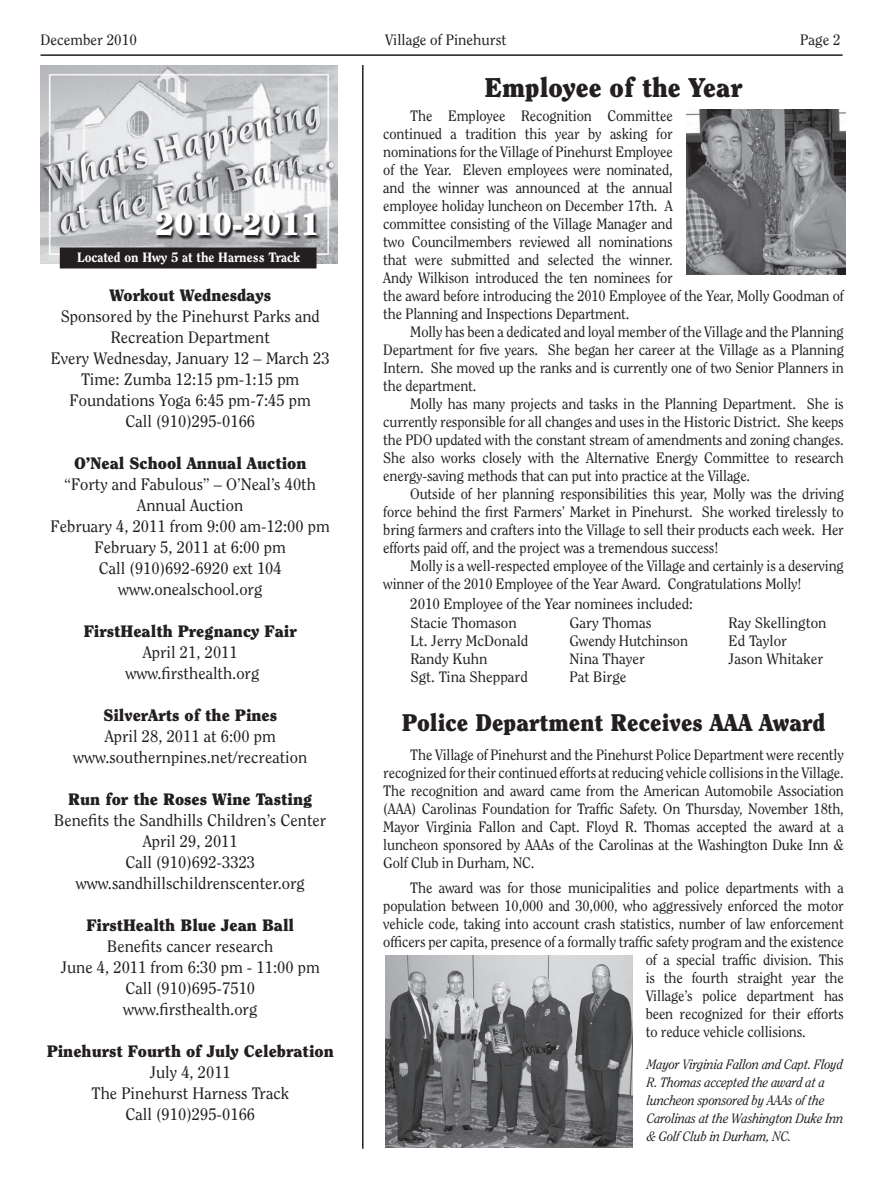
<style>
.page{position:relative;width:885px;height:1188px;background:#fff}
.page>*{position:absolute;margin:0;border:0;box-sizing:border-box;transform-origin:0 0}
.t1{font:900 31.5px "Clearface";color:#fff}
.Body_copy{font:900 27px "Clearface";color:#231f20;scale:.96 1}
.Body_copy-2{font:900 24px "Clearface";color:#231f20;scale:.96 1}
.t2{font:16.5px/21px "Clearface";color:#231f20;text-align:center}
.t3{font:900 16.5px "Clearface";color:#231f20}
.Body_copy-3{font:15px/18px "Clearface";letter-spacing:-.01em;color:#231f20;text-align:justify;scale:.96 1}
.Body_copy-4{font:15px "Clearface";letter-spacing:-.01em;color:#231f20}
.Body_copy-5{font:italic 13.5px/18px "Clearface";letter-spacing:-.01em;color:#231f20;scale:.93 1}
.t4{font:800 13.5px "Clearface";color:#fff}
</style>
<div class="page">
<hr style="left:362px;top:65px;width:1px;height:1084px;background:#231f20">
<img style="left:40px;top:65px;width:297px;height:198px">
<div style="left:61px;top:248px;width:255px;height:20px;background:#231f20"></div>
<hr style="left:40px;top:54px;width:802px;height:2px;background:#231f20">
<svg style="left:156px;top:213px;width:165px;height:27px;background:#7d7c7e"></svg>
<img style="left:385px;top:956px;width:247px;height:192px">
<img style="left:686px;top:110px;width:159px;height:164px">
<p class="Body_copy-4" style="left:40px;top:31px;width:98px">December 2010</p>
<p class="Body_copy-4" style="left:385px;top:31px;width:123px">Village of Pinehurst</p>
<p class="Body_copy-4" style="left:800px;top:31px;width:42px">Page 2</p>
<p class="t1" style="left:155px;top:204px;width:166px">2010-2011</p>
<p class="t4" style="left:77px;top:249px;width:224px">Located on Hwy 5 at the Harness Track</p>
<p class="t3" style="left:109px;top:285px;width:163px">Workout Wednesdays</p>
<p class="t2" style="left:61px;top:306px;width:260px">Sponsored by the Pinehurst Parks and<br>Recreation Department</p>
<p class="t2" style="left:51px;top:348px;width:280px">Every Wednesday, January 12 – March 23</p>
<p class="t2" style="left:70px;top:369px;width:243px">Time: Zumba 12:15 pm-1:15 pm<br>Foundations Yoga 6:45 pm-7:45 pm</p>
<p class="t2" style="left:125px;top:411px;width:131px">Call (910)295-0166</p>
<p class="t3" style="left:74px;top:453px;width:234px">O’Neal School Annual Auction</p>
<p class="t2" style="left:65px;top:474px;width:253px">“Forty and Fabulous” – O’Neal’s 40th<br>Annual Auction</p>
<p class="t2" style="left:51px;top:516px;width:281px">February 4, 2011 from 9:00 am-12:00 pm</p>
<p class="t2" style="left:95px;top:537px;width:193px">February 5, 2011 at 6:00 pm</p>
<p class="t2" style="left:99px;top:558px;width:184px">Call (910)692-6920 ext 104</p>
<p class="t2" style="left:118px;top:579px;width:145px">www.onealschool.org</p>
<p class="t3" style="left:84px;top:621px;width:214px">FirstHealth Pregnancy Fair</p>
<p class="t2" style="left:143px;top:642px;width:96px">April 21, 2011</p>
<p class="t2" style="left:125px;top:663px;width:135px">www.firsthealth.org</p>
<p class="t3" style="left:103px;top:705px;width:175px">SilverArts of the Pines</p>
<p class="t2" style="left:105px;top:726px;width:172px">April 28, 2011 at 6:00 pm</p>
<p class="t2" style="left:73px;top:747px;width:235px">www.southernpines.net/recreation</p>
<p class="t3" style="left:68px;top:789px;width:245px">Run for the Roses Wine Tasting</p>
<p class="t2" style="left:54px;top:810px;width:273px">Benefits the Sandhills Children’s Center</p>
<p class="t2" style="left:143px;top:831px;width:96px">April 29, 2011</p>
<p class="t2" style="left:125px;top:852px;width:131px">Call (910)692-3323</p>
<p class="t2" style="left:76px;top:873px;width:230px">www.sandhillschildrenscenter.org</p>
<p class="t3" style="left:86px;top:915px;width:209px">FirstHealth Blue Jean Ball</p>
<p class="t2" style="left:107px;top:936px;width:167px">Benefits cancer research</p>
<p class="t2" style="left:61px;top:957px;width:260px">June 4, 2011 from 6:30 pm - 11:00 pm</p>
<p class="t2" style="left:125px;top:978px;width:131px">Call (910)695-7510</p>
<p class="t2" style="left:123px;top:999px;width:135px">www.firsthealth.org</p>
<p class="t3" style="left:47px;top:1041px;width:288px">Pinehurst Fourth of July Celebration</p>
<p class="t2" style="left:150px;top:1062px;width:83px">July 4, 2011</p>
<p class="t2" style="left:91px;top:1083px;width:199px">The Pinehurst Harness Track</p>
<p class="t2" style="left:125px;top:1104px;width:131px">Call (910)295-0166</p>
<p class="Body_copy" style="left:485px;top:70px;width:269px">Employee of the Year</p>
<p class="Body_copy-3" style="left:383px;top:107px;width:481px;text-align:left;text-indent:27px">The Employee Recognition Committee<br>continued a tradition this year by asking for<br>nominations for the Village of Pinehurst Employee<br>of the Year. Eleven employees were nominated,<br>and the winner was announced at the annual<br>employee holiday luncheon on December 17th. A<br>committee consisting of the Village Manager and<br>two Councilmembers reviewed all nominations<br>that were submitted and selected the winner.<br>Andy Wilkison introduced the ten nominees for<br>the award before introducing the 2010 Employee of the Year, Molly Goodman of the Planning and Inspections Department.</p>
<p class="Body_copy-3" style="left:383px;top:323px;width:481px;text-indent:27px">Molly has been a dedicated and loyal member of the Village and the Planning Department for five years. She began her career at the Village as a Planning Intern. She moved up the ranks and is currently one of two Senior Planners in the department.</p>
<p class="Body_copy-3" style="left:383px;top:395px;width:481px;text-indent:27px">Molly has many projects and tasks in the Planning Department. She is currently responsible for all changes and uses in the Historic District. She keeps the PDO updated with the constant stream of amendments and zoning changes.<br>She also works closely with the Alternative Energy Committee to research energy-saving methods that can put into practice at the Village.</p>
<p class="Body_copy-3" style="left:383px;top:485px;width:481px;text-indent:27px">Outside of her planning responsibilities this year, Molly was the driving force behind the first Farmers’ Market in Pinehurst. She worked tirelessly to bring farmers and crafters into the Village to sell their products each week. Her efforts paid off, and the project was a tremendous success!</p>
<p class="Body_copy-3" style="left:383px;top:557px;width:481px;text-indent:27px">Molly is a well-respected employee of the Village and certainly is a deserving winner of the 2010 Employee of the Year Award. Congratulations Molly!</p>
<p class="Body_copy-4" style="left:410px;top:595px;width:284px">2010 Employee of the Year nominees included:</p>
<p class="Body_copy-4" style="left:410px;top:614px;width:108px">Stacie Thomason</p>
<p class="Body_copy-4" style="left:410px;top:632px;width:119px">Lt. Jerry McDonald</p>
<p class="Body_copy-4" style="left:410px;top:650px;width:79px">Randy Kuhn</p>
<p class="Body_copy-4" style="left:410px;top:668px;width:119px">Sgt. Tina Sheppard</p>
<p class="Body_copy-4" style="left:569px;top:614px;width:84px">Gary Thomas</p>
<p class="Body_copy-3" style="left:569px;top:632px;width:125px">Gwendy Hutchinson</p>
<p class="Body_copy-4" style="left:569px;top:650px;width:77px">Nina Thayer</p>
<p class="Body_copy-4" style="left:569px;top:668px;width:59px">Pat Birge</p>
<p class="Body_copy-4" style="left:728px;top:614px;width:99px">Ray Skellington</p>
<p class="Body_copy-4" style="left:728px;top:632px;width:60px">Ed Taylor</p>
<p class="Body_copy-4" style="left:728px;top:650px;width:96px">Jason Whitaker</p>
<p class="Body_copy-2" style="left:401px;top:707px;width:442px">Police Department Receives AAA Award</p>
<p class="Body_copy-3" style="left:383px;top:745px;width:481px;text-indent:27px">The Village of Pinehurst and the Pinehurst Police Department were recently recognized for their continued efforts at reducing vehicle collisions in the Village.<br>The recognition and award came from the American Automobile Association (AAA) Carolinas Foundation for Traffic Safety. On Thursday, November 18th, Mayor Virginia Fallon and Capt. Floyd R. Thomas accepted the award at a luncheon sponsored by AAAs of the Carolinas at the Washington Duke Inn &amp; Golf Club in Durham, NC.</p>
<p class="Body_copy-3" style="left:410px;top:879px;width:453px">The award was for those municipalities and police departments with a</p>
<p class="Body_copy-3" style="left:383px;top:897px;width:481px">population between 10,000 and 30,000, who aggressively enforced the motor</p>
<p class="Body_copy-3" style="left:383px;top:915px;width:481px">vehicle code, taking into account crash statistics, number of law enforcement</p>
<p class="Body_copy-3" style="left:383px;top:933px;width:481px">officers per capita, presence of a formally traffic safety program and the existence</p>
<p class="Body_copy-3" style="left:645px;top:951px;width:208px">of a special traffic division. This</p>
<p class="Body_copy-3" style="left:645px;top:969px;width:208px">is the fourth straight year the</p>
<p class="Body_copy-3" style="left:645px;top:987px;width:208px">Village’s police department has</p>
<p class="Body_copy-3" style="left:645px;top:1005px;width:208px">been recognized for their efforts</p>
<p class="Body_copy-3" style="left:645px;top:1023px;width:168px">to reduce vehicle collisions.</p>
<p class="Body_copy-5" style="left:646px;top:1055px;width:213px">Mayor Virginia Fallon and Capt. Floyd<br>R. Thomas accepted the award at a luncheon sponsored by AAAs of the<br>Carolinas at the Washington Duke Inn &amp; Golf Club in Durham, NC.</p>
</div>
